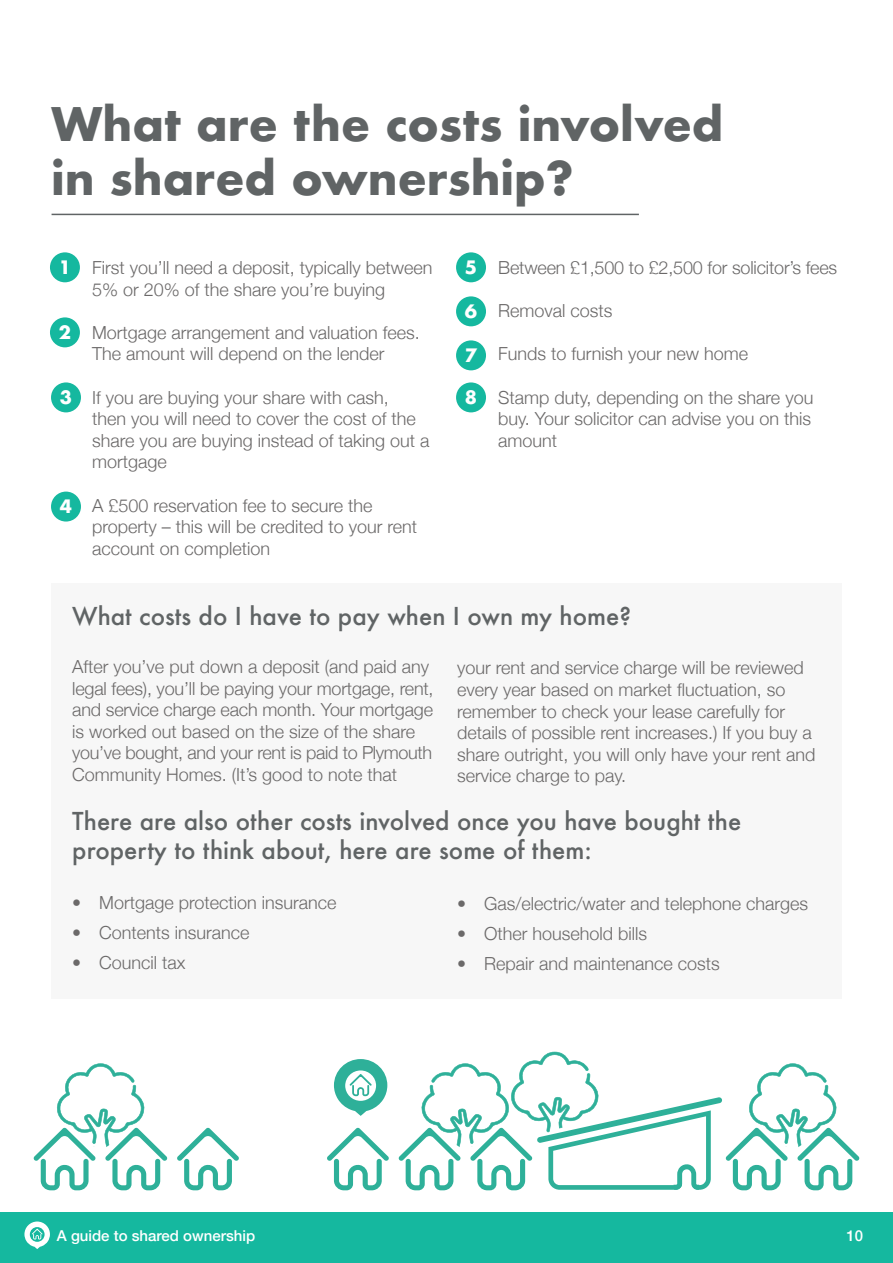
<style>
.page{position:relative;width:893px;height:1263px;background:#fff}
.page>*{position:absolute;margin:0;border:0;box-sizing:border-box;transform-origin:0 0}
.t1{font:700 45px/54px "Futura";color:#606465}
.t2{font:500 24px/28.8px "Futura";color:#606465}
.t3{font:300 18px/21.6px "Helvetica Neue";color:#6b6969}
.t4{font:700 18px "Futura";color:#fff}
.t5{font:500 15px "Helvetica Neue";color:#fff}
</style>
<div class="page">
<hr style="left:52px;top:214px;width:587px;height:1px;background:#606465">
<div style="left:50px;top:252px;width:30px;height:30px;background:#15b89f;border-radius:50%"></div>
<div style="left:456px;top:252px;width:30px;height:30px;background:#15b89f;border-radius:50%"></div>
<div style="left:456px;top:296px;width:30px;height:30px;background:#15b89f;border-radius:50%"></div>
<div style="left:456px;top:340px;width:30px;height:30px;background:#15b89f;border-radius:50%"></div>
<div style="left:456px;top:382px;width:30px;height:30px;background:#15b89f;border-radius:50%"></div>
<div style="left:51px;top:382px;width:30px;height:30px;background:#15b89f;border-radius:50%"></div>
<div style="left:51px;top:492px;width:30px;height:29px;background:#15b89f;border-radius:50%"></div>
<div style="left:50px;top:317px;width:30px;height:30px;background:#15b89f;border-radius:50%"></div>
<div style="left:51px;top:583px;width:791px;height:416px;background:#f7f7f7"></div>
<svg style="left:177px;top:1128px;width:62px;height:62px"></svg>
<svg style="left:34px;top:1063px;width:133px;height:127px"></svg>
<svg style="left:327px;top:1128px;width:62px;height:62px"></svg>
<svg style="left:399px;top:1052px;width:460px;height:138px"></svg>
<svg style="left:334px;top:1059px;width:53px;height:57px"></svg>
<div style="left:0;top:1212px;width:893px;height:51px;background:#15b89f"></div>
<svg style="left:24px;top:1221px;width:26px;height:28px"></svg>
<p class="t1" style="left:51px;top:97px;width:674px">What are the costs involved in shared ownership?</p>
<p class="t4" style="left:59px;top:254px;width:14px">1</p>
<p class="t4" style="left:465px;top:254px;width:14px">5</p>
<p class="t4" style="left:465px;top:298px;width:14px">6</p>
<p class="t4" style="left:465px;top:342px;width:14px">7</p>
<p class="t4" style="left:60px;top:384px;width:14px">3</p>
<p class="t4" style="left:465px;top:384px;width:14px">8</p>
<p class="t3" style="left:92px;top:255px;width:342px">First you’ll need a deposit, typically between<br>5% or 20% of the share you’re buying</p>
<p class="t3" style="left:92px;top:320px;width:329px">Mortgage arrangement and valuation fees.<br>The amount will depend on the lender</p>
<p class="t3" style="left:92px;top:385px;width:339px">If you are buying your share with cash,<br>then you will need to cover the cost of the share you are buying instead of taking out a mortgage</p>
<p class="t3" style="left:92px;top:493px;width:327px">A £500 reservation fee to secure the property – this will be credited to your rent account on completion</p>
<p class="t4" style="left:59px;top:319px;width:14px">2</p>
<p class="t4" style="left:60px;top:493px;width:14px">4</p>
<p class="t3" style="left:498px;top:255px;width:340px">Between £1,500 to £2,500 for solicitor’s fees</p>
<p class="t3" style="left:498px;top:299px;width:116px">Removal costs</p>
<p class="t3" style="left:498px;top:342px;width:252px">Funds to furnish your new home</p>
<p class="t3" style="left:498px;top:385px;width:317px">Stamp duty, depending on the share you buy. Your solicitor can advise you on this amount</p>
<p class="t2" style="left:72px;top:602px;width:560px">What costs do I have to pay when I own my home?</p>
<p class="t3" style="left:72px;top:654px;width:363px">After you’ve put down a deposit (and paid any legal fees), you’ll be paying your mortgage, rent, and service charge each month. Your mortgage is worked out based on the size of the share you’ve bought, and your rent is paid to Plymouth Community Homes. (It’s good to note that</p>
<p class="t3" style="left:457px;top:656px;width:360px">your rent and service charge will be reviewed every year based on market fluctuation, so remember to check your lease carefully for details of possible rent increases.) If you buy a share outright, you will only have your rent and service charge to pay.</p>
<p class="t2" style="left:72px;top:807px;width:670px">There are also other costs involved once you have bought the property to think about, here are some of them:</p>
<p class="t3" style="left:72px;top:890px;width:266px">• Mortgage protection insurance</p>
<p class="t3" style="left:72px;top:920px;width:179px">• Contents insurance</p>
<p class="t3" style="left:72px;top:950px;width:115px">• Council tax</p>
<p class="t3" style="left:457px;top:891px;width:353px">• Gas/electric/water and telephone charges</p>
<p class="t3" style="left:457px;top:921px;width:192px">• Other household bills</p>
<p class="t3" style="left:457px;top:951px;width:264px">• Repair and maintenance costs</p>
<p class="t5" style="left:57px;top:1223px;width:200px">A guide to shared ownership</p>
<p class="t5" style="left:846px;top:1223px;width:18px">10</p>
</div>
